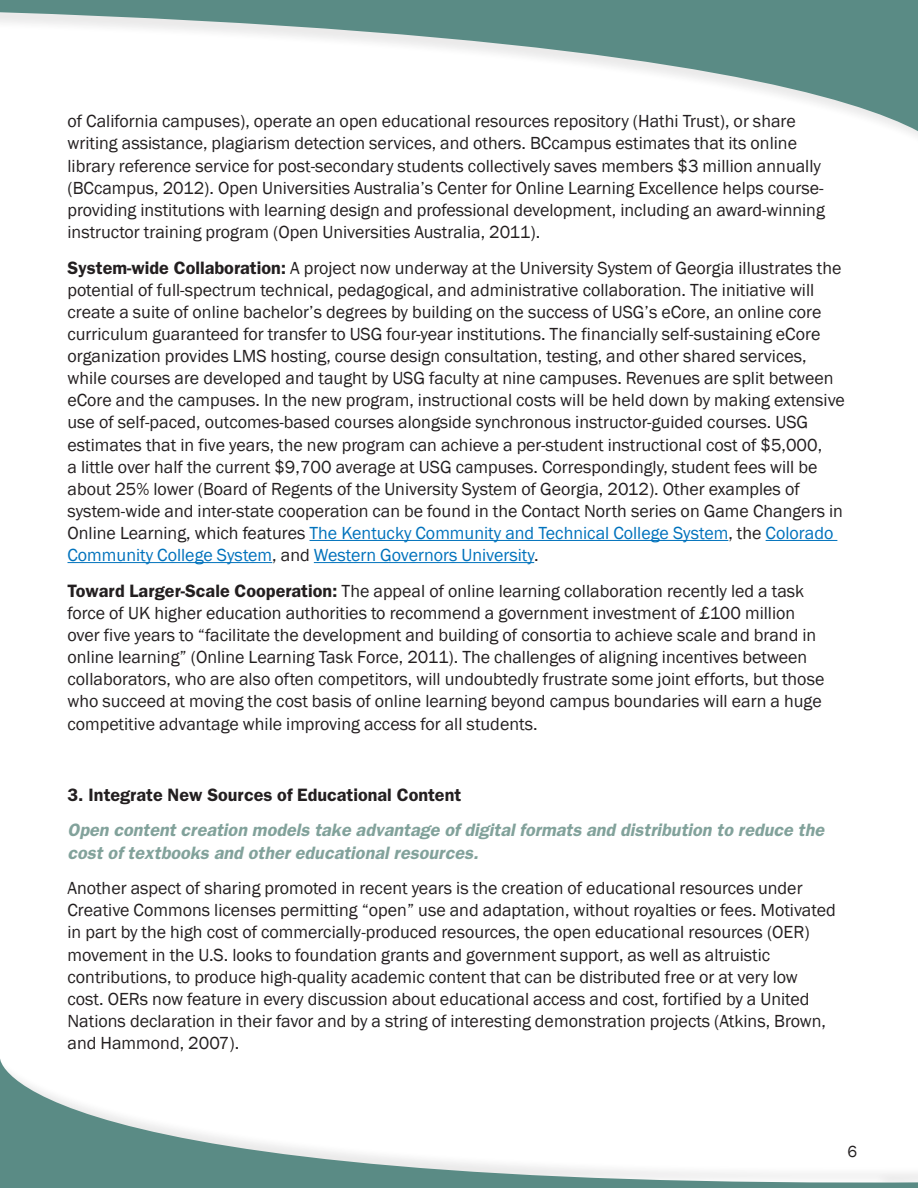
<style>
.page{position:relative;width:918px;height:1188px;background:#fff}
.page>*{position:absolute;margin:0;border:0;box-sizing:border-box;transform-origin:0 0}
.Body_Text{font:18px/22.2px "Franklin Gothic";color:#231f20}
.Subhead_-_green_bold{font:italic 600 18px/22.2px "Franklin Gothic";color:#82a29b}
.Subhead_-_bold{font:600 18px "Franklin Gothic";color:#231f20}
.t1{font:16.5px "Franklin Gothic";color:#231f20}
.s1{font-weight:600}
.s2{color:#0072bc}
</style>
<div class="page">
<svg style="left:0;top:0;width:918px;height:136px"></svg>
<svg style="left:0;top:1059px;width:918px;height:129px"></svg>
<hr style="left:310px;top:540px;width:418px;height:1px;background:#0072bc">
<hr style="left:766px;top:540px;width:71px;height:1px;background:#0072bc">
<hr style="left:68px;top:562px;width:204px;height:1px;background:#0072bc">
<hr style="left:314px;top:562px;width:220px;height:1px;background:#0072bc">
<p class="Body_Text" style="left:68px;top:111px;width:759px">of California campuses), operate an open educational resources repository (Hathi Trust), or share writing assistance, plagiarism detection services, and others. BCcampus estimates that its online library reference service for post-secondary students collectively saves members $3 million annually (BCcampus, 2012). Open Universities Australia’s Center for Online Learning Excellence helps course&shy;providing institutions with learning design and professional development, including an award-winning instructor training program (Open Universities Australia, 2011).</p>
<p class="Body_Text" style="left:68px;top:257px;width:779px"><span class="s1">System-wide Collaboration:</span> A project now underway at the University System of Georgia illustrates the potential of full-spectrum technical, pedagogical, and administrative collaboration. The initiative will create a suite of online bachelor’s degrees by building on the success of USG’s eCore, an online core curriculum guaranteed for transfer to USG four-year institutions. The financially self-sustaining eCore organization provides LMS hosting, course design consultation, testing, and other shared services, while courses are developed and taught by USG faculty at nine campuses. Revenues are split between eCore and the campuses. In the new program, instructional costs will be held down by making extensive use of self-paced, outcomes-based courses alongside synchronous instructor-guided courses. USG estimates that in five years, the new program can achieve a per-student instructional cost of $5,000,<br>a little over half the current $9,700 average at USG campuses. Correspondingly, student fees will be about 25% lower (Board of Regents of the University System of Georgia, 2012). Other examples of system-wide and inter-state cooperation can be found in the Contact North series on Game Changers in Online Learning, which features <span class="s2">The Kentucky Community and Technical College System</span>, the <span class="s2">Colorado Community College System</span>, and <span class="s2">Western Governors University</span>.</p>
<p class="Body_Text" style="left:68px;top:580px;width:758px"><span class="s1">Toward Larger-Scale Cooperation:</span> The appeal of online learning collaboration recently led a task force of UK higher education authorities to recommend a government investment of £100 million over five years to “facilitate the development and building of consortia to achieve scale and brand in online learning” (Online Learning Task Force, 2011). The challenges of aligning incentives between collaborators, who are also often competitors, will undoubtedly frustrate some joint efforts, but those who succeed at moving the cost basis of online learning beyond campus boundaries will earn a huge competitive advantage while improving access for all students.</p>
<p class="Subhead_-_bold" style="left:68px;top:784px;width:395px">3. Integrate New Sources of Educational Content</p>
<p class="Subhead_-_green_bold" style="left:68px;top:819px;width:758px">Open content creation models take advantage of digital formats and distribution to reduce the cost of textbooks and other educational resources.</p>
<p class="Body_Text" style="left:68px;top:878px;width:770px">Another aspect of sharing promoted in recent years is the creation of educational resources under Creative Commons licenses permitting “open” use and adaptation, without royalties or fees. Motivated in part by the high cost of commercially-produced resources, the open educational resources (OER) movement in the U.S. looks to foundation grants and government support, as well as altruistic contributions, to produce high-quality academic content that can be distributed free or at very low cost. OERs now feature in every discussion about educational access and cost, fortified by a United Nations declaration in their favor and by a string of interesting demonstration projects (Atkins, Brown, and Hammond, 2007).</p>
<p class="t1" style="left:847px;top:1142px;width:11px">6</p>
</div>
